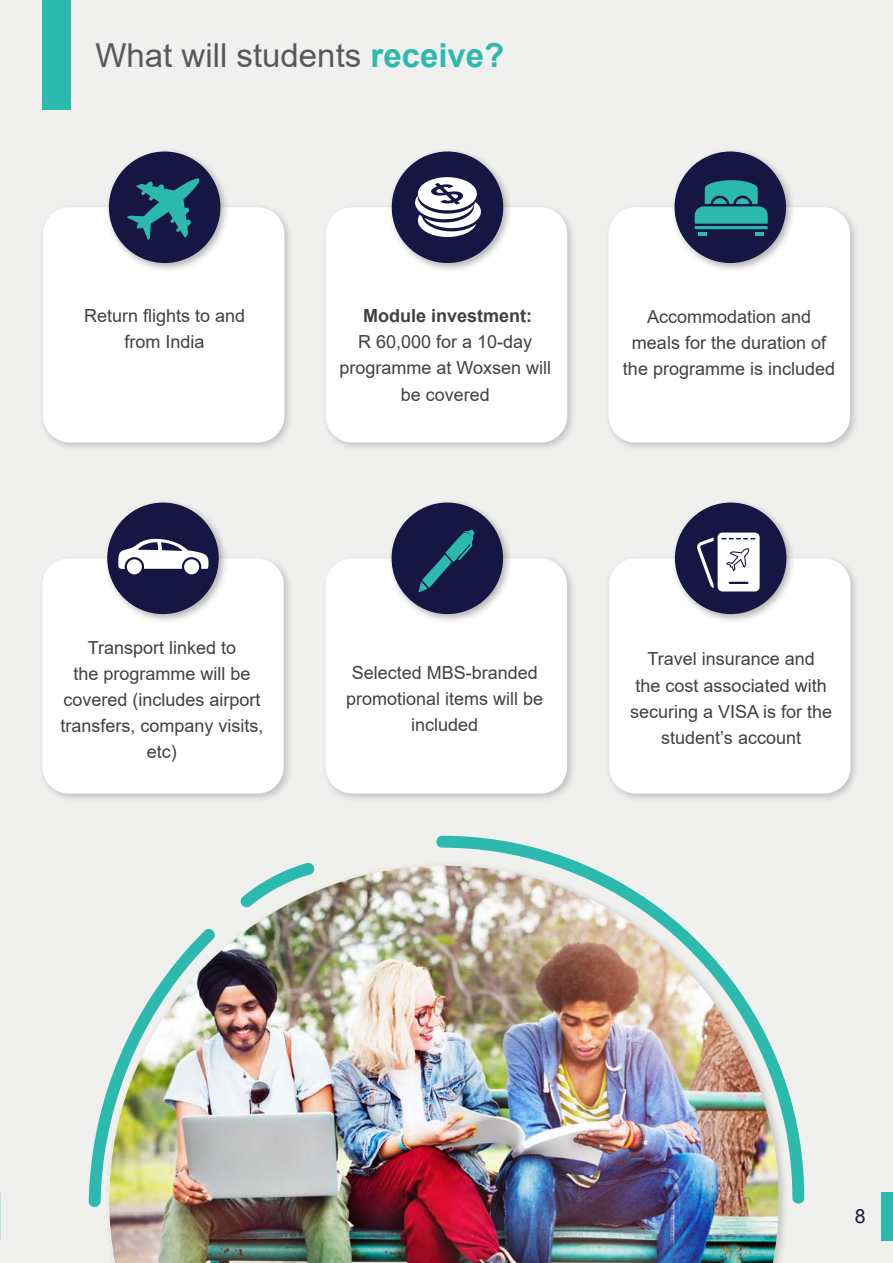
<style>
.page{position:relative;width:893px;height:1263px;background:#f0f0ef}
.page>*{position:absolute;margin:0;border:0;box-sizing:border-box;transform-origin:0 0}
.t1{font:33px "Arial";color:#58595b}
.t2{font:19.5px "Arial";color:#171544}
.t3{font:18px/26.2px "Arial";color:#414042;text-align:center}
.t4{font:700 18px "Arial";color:#414042}
.s1{font-weight:700;color:#2bbaad}
</style>
<div class="page">
<hr style="left:0;top:472px;width:1px;height:791px;background:#ccccc9">
<div style="left:43px;top:0;width:28px;height:110px;background:#2bbaad"></div>
<div style="left:39px;top:203px;width:255px;height:249px;background:#000;opacity:.2"></div>
<div style="left:43px;top:207px;width:241px;height:236px;background:#fff;border-radius:27px"></div>
<div style="left:105px;top:147px;width:125px;height:126px;background:#000;opacity:.3"></div>
<div style="left:109px;top:152px;width:111px;height:111px;background:#171544;border-radius:50%"></div>
<svg style="left:127px;top:178px;width:73px;height:62px"></svg>
<div style="left:322px;top:203px;width:255px;height:249px;background:#000;opacity:.2"></div>
<div style="left:326px;top:207px;width:241px;height:236px;background:#fff;border-radius:27px"></div>
<div style="left:387px;top:147px;width:126px;height:126px;background:#000;opacity:.3"></div>
<div style="left:392px;top:152px;width:111px;height:111px;background:#171544;border-radius:50%"></div>
<svg style="left:415px;top:177px;width:66px;height:60px"></svg>
<div style="left:604px;top:203px;width:256px;height:249px;background:#000;opacity:.2"></div>
<div style="left:609px;top:207px;width:241px;height:236px;background:#fff;border-radius:27px"></div>
<div style="left:670px;top:147px;width:125px;height:126px;background:#000;opacity:.3"></div>
<div style="left:674px;top:152px;width:112px;height:111px;background:#171544;border-radius:50%"></div>
<svg style="left:695px;top:180px;width:73px;height:56px"></svg>
<div style="left:38px;top:554px;width:256px;height:249px;background:#000;opacity:.2"></div>
<div style="left:42px;top:558px;width:242px;height:236px;background:#fff;border-radius:27px"></div>
<div style="left:103px;top:498px;width:125px;height:126px;background:#000;opacity:.3"></div>
<div style="left:107px;top:503px;width:112px;height:111px;background:#171544;border-radius:50%"></div>
<svg style="left:118px;top:539px;width:91px;height:30px"></svg>
<div style="left:127px;top:559px;width:15px;height:15px;background:#fff;border-radius:50%"></div>
<div style="left:184px;top:559px;width:15px;height:15px;background:#fff;border-radius:50%"></div>
<div style="left:321px;top:554px;width:256px;height:249px;background:#000;opacity:.2"></div>
<div style="left:326px;top:558px;width:241px;height:236px;background:#fff;border-radius:27px"></div>
<div style="left:387px;top:498px;width:126px;height:126px;background:#000;opacity:.3"></div>
<div style="left:392px;top:503px;width:111px;height:111px;background:#171544;border-radius:50%"></div>
<svg style="left:445px;top:530px;width:29px;height:32px"></svg>
<svg style="left:422px;top:555px;width:30px;height:33px"></svg>
<svg style="left:418px;top:581px;width:10px;height:11px"></svg>
<div style="left:605px;top:554px;width:255px;height:249px;background:#000;opacity:.2"></div>
<div style="left:609px;top:558px;width:241px;height:236px;background:#fff;border-radius:27px"></div>
<div style="left:671px;top:498px;width:125px;height:126px;background:#000;opacity:.3"></div>
<div style="left:675px;top:503px;width:111px;height:111px;background:#171544;border-radius:50%"></div>
<svg style="left:697px;top:532px;width:63px;height:59px"></svg>
<img style="left:109px;top:866px;width:670px;height:397px">
<img style="left:433px;top:835px;width:372px;height:368px">
<img style="left:86px;top:793px;width:136px;height:413px">
<svg style="left:236px;top:862px;width:81px;height:50px"></svg>
<div style="left:882px;top:1192px;width:11px;height:48px;background:#2bbaad"></div>
<h1 class="t1" style="left:95px;top:32px;width:411px">What will students <span class="s1">receive?</span></h1>
<p class="t3" style="left:84px;top:302px;width:163px">Return flights to and from India</p>
<p class="t4" style="left:363px;top:303px;width:171px">Module investment:</p>
<p class="t3" style="left:339px;top:328px;width:213px">R 60,000 for a 10-day programme at Woxsen will be covered</p>
<p class="t3" style="left:623px;top:303px;width:214px">Accommodation and meals for the duration of the programme is included</p>
<p class="t3" style="left:60px;top:634px;width:205px">Transport linked to<br>the programme will be covered (includes airport transfers, company visits, etc)</p>
<p class="t3" style="left:346px;top:659px;width:199px">Selected MBS-branded promotional items will be included</p>
<p class="t3" style="left:630px;top:646px;width:204px">Travel insurance and<br>the cost associated with securing a VISA is for the student’s account</p>
<p class="t2" style="left:855px;top:1203px;width:12px">8</p>
</div>
